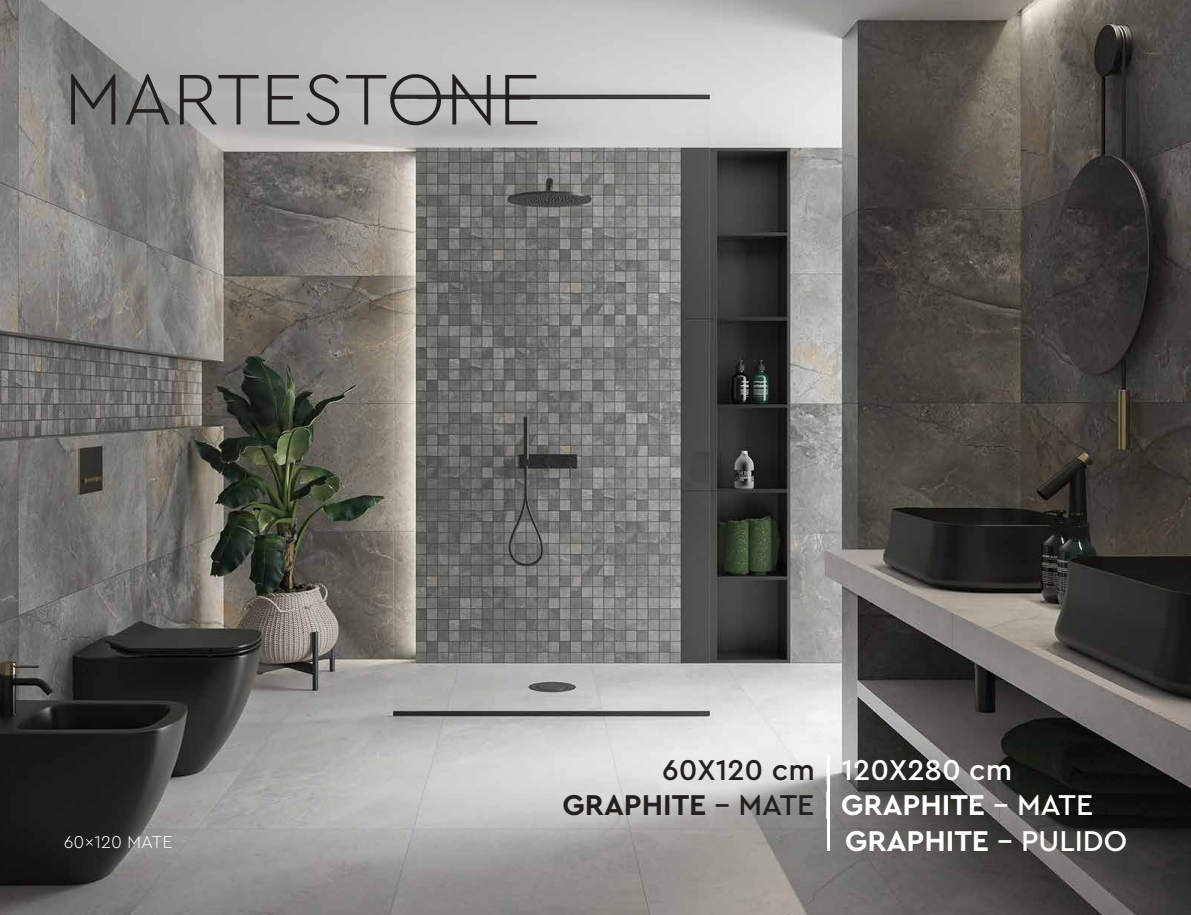
<style>
.page{position:relative;width:1191px;height:915px;background:#fff}
.page>*{position:absolute;margin:0;border:0;box-sizing:border-box;transform-origin:0 0}
.t1{font:300 75px "Cera Pro";color:#231f20}
.t2{font:500 30px/35.5px "Cera Pro";color:#fff}
.t3{font:700 30px "Cera Pro";color:#fff}
.t4{font:300 18px "Cera Pro";color:#fff}
.s1{color:#231f20}
.s2{font-weight:700;color:#231f20}
.s3{font-weight:700}
.s4{font-weight:500}
</style>
<div class="page">
<img style="left:0;top:0;width:1191px;height:914px">
<hr style="left:827px;top:755px;width:2px;height:95px;background:#fff">
<h1 class="t1" style="left:64px;top:49px;width:478px">MARTESTONE</h1>
<p class="t2" style="left:562px;top:750px;width:532px;text-indent:100px"><span class="s1">60X120 cm</span> | 120X280 cm<br><span class="s2">GRAPHITE</span> <span class="s1">- MATE</span> | <span class="s3">GRAPHITE</span> - MATE</p>
<p class="t4" style="left:64px;top:829px;width:110px">60x120 MATE</p>
<p class="t3" style="left:845px;top:820px;width:283px">GRAPHITE <span class="s4">- PULIDO</span></p>
</div>
